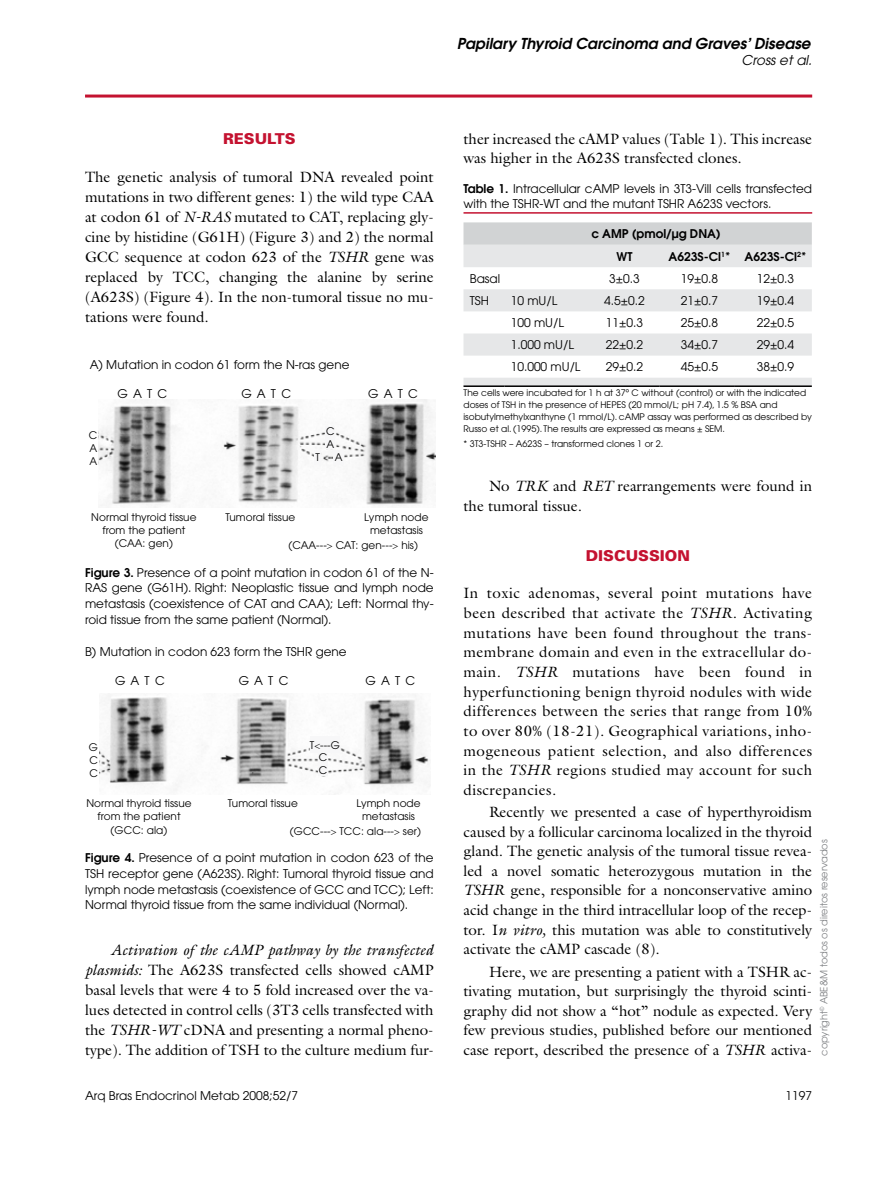
<style>
.page{position:relative;width:893px;height:1191px;background:#fff}
.page>*{position:absolute;margin:0;border:0;box-sizing:border-box;transform-origin:0 0}
.t1{font:15px/19.6px "Galliard";color:#000;text-align:justify}
.t2{font:italic 600 15px "Avant Garde";color:#000}
.t3{font:900 15px "Univers";color:#c41230}
.t4{font:italic 13.5px "Avant Garde";color:#000}
.t5{font:12px/15.6px "Avant Garde";color:#000;text-align:justify}
.t6{font:600 12px/22.4px "Avant Garde";color:#000}
.t7{font:10.5px/13px "Avant Garde";letter-spacing:.005em;color:#000;text-align:center}
.t8{font:9.9px "Avant Garde";letter-spacing:-.01em;color:#808285}
.t9{font:9px/12.1px "Avant Garde";color:#000}
.s1{font-style:italic}
.s2{font-weight:600}
</style>
<div class="page">
<hr style="left:85px;top:95px;width:727px;height:3px;background:#c41230">
<img style="left:99px;top:399px;width:337px;height:108px">
<div style="left:326px;top:427px;width:9px;height:22px;background:#f7f7f8"></div>
<div style="left:315px;top:450px;width:6px;height:14px;background:#f7f7f8"></div>
<div style="left:334px;top:450px;width:10px;height:14px;background:#f7f7f8"></div>
<img style="left:100px;top:693px;width:330px;height:97px">
<div style="left:318px;top:753px;width:10px;height:22px;background:#f7f7f8"></div>
<div style="left:310px;top:736px;width:30px;height:17px;background:#f7f7f8"></div>
<hr style="left:463px;top:212px;width:349px;height:2px;background:#c41230">
<svg style="left:463px;top:222px;width:349px;height:23px;background:#d2d4d5"></svg>
<svg style="left:463px;top:245px;width:349px;height:140px;fill:#e6e7e8"></svg>
<hr style="left:463px;top:385px;width:41px;height:2px;background:#000">
<hr style="left:504px;top:385px;width:81px;height:2px;background:#000">
<hr style="left:585px;top:385px;width:75px;height:2px;background:#000">
<hr style="left:660px;top:385px;width:75px;height:2px;background:#000">
<hr style="left:735px;top:385px;width:77px;height:2px;background:#000">
<p class="t2" style="left:457px;top:34px;width:355px">Papilary Thyroid Carcinoma and Graves’ Disease</p>
<p class="t4" style="left:741px;top:52px;width:72px">Cross et al.</p>
<p class="t3" style="left:223px;top:129px;width:74px">RESULTS</p>
<p class="t1" style="left:85px;top:167px;width:350px">The genetic analysis of tumoral DNA revealed point mutations in two different genes: 1) the wild type CAA at codon 61 of <span class="s1">N-RAS</span> mutated to CAT, replacing gly&shy;cine by histidine (G61H) (Figure 3) and 2) the normal GCC sequence at codon 623 of the <span class="s1">TSHR</span> gene was replaced by TCC, changing the alanine by serine (A623S) (Figure 4). In the non-tumoral tissue no mu&shy;tations were found.</p>
<p class="t5" style="left:90px;top:356px;width:261px">A) Mutation in codon 61 form the N-ras gene</p>
<p class="t5" style="left:118px;top:386px;width:51px">G A T C</p>
<p class="t5" style="left:241px;top:386px;width:51px">G A T C</p>
<p class="t5" style="left:368px;top:386px;width:51px">G A T C</p>
<p class="t7" style="left:89px;top:428px;width:10px;text-align:justify">C A A</p>
<p class="t7" style="left:326px;top:424px;width:10px;text-align:left">C<br>A</p>
<p class="t7" style="left:316px;top:451px;width:6px">T</p>
<p class="t7" style="left:335px;top:451px;width:9px">A</p>
<p class="t7" style="left:91px;top:510px;width:107px">Normal thyroid tissue from the patient (CAA: gen)</p>
<p class="t7" style="left:225px;top:510px;width:71px">Tumoral tissue</p>
<p class="t7" style="left:364px;top:510px;width:66px">Lymph node metastasis</p>
<p class="t7" style="left:289px;top:539px;width:131px">(CAA--- CAT: gen--- his)</p>
<p class="t5" style="left:85px;top:564px;width:350px"><span class="s2">Figure 3.</span> Presence of a point mutation in codon 61 of the N-RAS gene (G61H). Right: Neoplastic tissue and lymph node metastasis (coexistence of CAT and CAA); Left: Normal thy&shy;roid tissue from the same patient (Normal).</p>
<p class="t5" style="left:85px;top:644px;width:263px">B) Mutation in codon 623 form the TSHR gene</p>
<p class="t5" style="left:115px;top:673px;width:51px">G A T C</p>
<p class="t5" style="left:239px;top:673px;width:51px">G A T C</p>
<p class="t5" style="left:366px;top:673px;width:51px">G A T C</p>
<p class="t7" style="left:310px;top:738px;width:31px">T ---G</p>
<p class="t7" style="left:89px;top:740px;width:11px;text-align:justify">G C C</p>
<p class="t7" style="left:319px;top:751px;width:10px;text-align:left">C<br>C</p>
<p class="t7" style="left:86px;top:797px;width:107px">Normal thyroid tissue from the patient (GCC: ala)</p>
<p class="t7" style="left:228px;top:797px;width:71px">Tumoral tissue</p>
<p class="t7" style="left:356px;top:797px;width:66px">Lymph node metastasis</p>
<p class="t7" style="left:290px;top:824px;width:133px">(GCC--- TCC: ala--- ser)</p>
<p class="t5" style="left:85px;top:850px;width:350px"><span class="s2">Figure 4.</span> Presence of a point mutation in codon 623 of the TSH receptor gene (A623S). Right: Tumoral thyroid tissue and lymph node metastasis (coexistence of GCC and TCC); Left:<br>Normal thyroid tissue from the same individual (Normal).</p>
<p class="t1" style="left:85px;top:939px;width:350px;text-indent:26px"><span class="s1">Activation of the cAMP pathway by the transfected plasmids:</span> The A623S transfected cells showed cAMP basal levels that were 4 to 5 fold increased over the va&shy;lues detected in control cells (3T3 cells transfected with the <span class="s1">TSHR-WT</span> cDNA and presenting a normal pheno&shy;type). The addition of TSH to the culture medium fur-</p>
<p class="t1" style="left:463px;top:129px;width:350px">ther increased the cAMP values (Table 1). This increase was higher in the A623S transfected clones.</p>
<p class="t5" style="left:463px;top:181px;width:350px"><span class="s2">Table 1.</span> Intracellular cAMP levels in 3T3-Vill cells transfected with the TSHR-WT and the mutant TSHR A623S vectors.</p>
<p class="t6" style="left:616px;top:223px;width:106px;text-indent:-25px">c AMP (pmol/µg DNA)<br>WT</p>
<p class="t6" style="left:668px;top:245px;width:139px">A623S-Cl<sup>1</sup>* A623S-Cl<sup>2</sup>*</p>
<p class="t5" style="left:470px;top:271px;width:32px">Basal</p>
<p class="t5" style="left:609px;top:271px;width:32px">3±0.3</p>
<p class="t5" style="left:681px;top:271px;width:39px">19±0.8</p>
<p class="t5" style="left:757px;top:271px;width:39px">12±0.3</p>
<p class="t5" style="left:470px;top:293px;width:21px">TSH</p>
<p class="t5" style="left:511px;top:293px;width:48px">10 mU/L</p>
<p class="t5" style="left:604px;top:293px;width:42px">4.5±0.2</p>
<p class="t5" style="left:681px;top:293px;width:39px">21±0.7</p>
<p class="t5" style="left:757px;top:293px;width:39px">19±0.4</p>
<p class="t5" style="left:511px;top:315px;width:55px">100 mU/L</p>
<p class="t5" style="left:606px;top:315px;width:39px">11±0.3</p>
<p class="t5" style="left:681px;top:315px;width:39px">25±0.8</p>
<p class="t5" style="left:757px;top:315px;width:39px">22±0.5</p>
<p class="t5" style="left:511px;top:337px;width:65px">1.000 mU/L</p>
<p class="t5" style="left:606px;top:337px;width:39px">22±0.2</p>
<p class="t5" style="left:681px;top:337px;width:39px">34±0.7</p>
<p class="t5" style="left:757px;top:337px;width:39px">29±0.4</p>
<p class="t5" style="left:511px;top:359px;width:71px">10.000 mU/L</p>
<p class="t5" style="left:606px;top:359px;width:39px">29±0.2</p>
<p class="t5" style="left:681px;top:359px;width:39px">45±0.5</p>
<p class="t5" style="left:757px;top:359px;width:39px">38±0.9</p>
<p class="t9" style="left:463px;top:386px;width:350px">The cells were incubated for 1 h at 37º C without (control) or with the indicated doses of TSH in the presence of HEPES (20 mmol/L; pH 7.4), 1.5 % BSA and isobutylmethylxanthyne (1 mmol/L). cAMP assay was performed as described by Russo et al. (1995). The results are expressed as means ± SEM.</p>
<p class="t9" style="left:463px;top:437px;width:201px">* 3T3-TSHR – A623S – transformed clones 1 or 2.</p>
<p class="t1" style="left:463px;top:476px;width:350px;text-indent:26px">No <span class="s1">TRK</span> and <span class="s1">RET</span> rearrangements were found in the tumoral tissue.</p>
<p class="t3" style="left:586px;top:546px;width:106px">DISCUSSION</p>
<p class="t1" style="left:463px;top:583px;width:350px">In toxic adenomas, several point mutations have been described that activate the <span class="s1">TSHR</span>. Activating mutations have been found throughout the trans&shy;membrane domain and even in the extracellular do&shy;main. <span class="s1">TSHR</span> mutations have been found in hyperfunctioning benign thyroid nodules with wide differences between the series that range from 10% to over 80% (18-21). Geographical variations, inho&shy;mogeneous patient selection, and also differences in the <span class="s1">TSHR</span> regions studied may account for such discrepancies.</p>
<p class="t1" style="left:463px;top:802px;width:350px;text-indent:26px">Recently we presented a case of hyperthyroidism caused by a follicular carcinoma localized in the thyroid gland. The genetic analysis of the tumoral tissue revea&shy;led a novel somatic heterozygous mutation in the <span class="s1">TSHR</span> gene, responsible for a nonconservative amino acid change in the third intracellular loop of the recep&shy;tor. I<span class="s1">n vitro,</span> this mutation was able to constitutively activate the cAMP cascade (8).</p>
<p class="t1" style="left:463px;top:961px;width:350px;text-indent:26px">Here, we are presenting a patient with a TSHR ac&shy;tivating mutation, but surprisingly the thyroid scinti&shy;graphy did not show a “hot” nodule as expected. Very few previous studies, published before our mentioned case report, described the presence of a <span class="s1">TSHR</span> activa-</p>
<p class="t8" style="left:818px;top:1055px;width:217px;rotate:-90deg">copyright<sup>©</sup> ABE&amp;M todos os direitos reservados</p>
<p class="t5" style="left:85px;top:1087px;width:215px">Arq Bras Endocrinol Metab 2008;52/7</p>
<p class="t5" style="left:786px;top:1087px;width:28px">1197</p>
</div>
